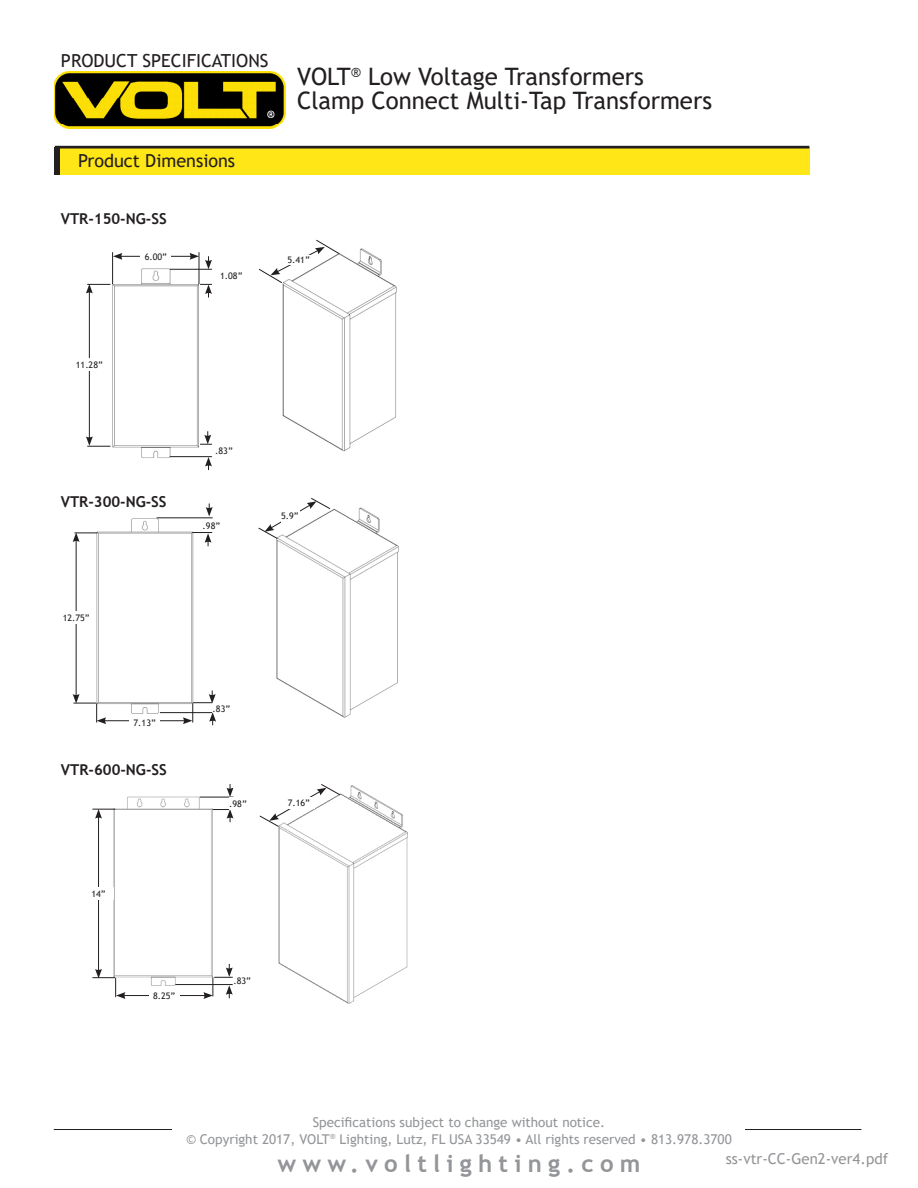
<style>
.page{position:relative;width:918px;height:1188px;background:#fff}
.page>*{position:absolute;margin:0;border:0;box-sizing:border-box;transform-origin:0 0}
.t1{font:24px/24px "Trebuchet MS";color:#231f20}
.spec_bullets{font:700 24px "Trebuchet MS";letter-spacing:.26em;color:#939598}
.t2{font:18px "Trebuchet MS";color:#231f20}
.drawing_dimensions{font:700 15px "Trebuchet MS";color:#231f20}
.spec_bullets-2{font:15px "Trebuchet MS";color:#939598}
.copyright{font:13.5px "Trebuchet MS";color:#939598}
.drawing_dimensions-2{font:9px "Trebuchet MS";color:#231f20}
</style>
<div class="page">
<img style="left:54px;top:72px;width:232px;height:56px">
<div style="left:60px;top:147px;width:749px;height:28px;background:#ffe616"></div>
<div style="left:55px;top:147px;width:5px;height:28px;background:#231f20"></div>
<div style="left:55px;top:146px;width:754px;height:2px;border:2px solid #231f20"></div>
<img style="left:97px;top:248px;width:300px;height:210px">
<img style="left:92px;top:507px;width:307px;height:215px">
<img style="left:92px;top:785px;width:316px;height:219px">
<hr style="left:89px;top:291px;width:1px;height:148px;background:#231f20">
<svg style="left:86px;top:284px;width:24px;height:10px"></svg>
<svg style="left:86px;top:436px;width:24px;height:11px"></svg>
<hr style="left:170px;top:456px;width:42px;height:1px;background:#231f20">
<hr style="left:170px;top:269px;width:42px;height:1px;background:#231f20">
<hr style="left:112px;top:252px;width:1px;height:32px;background:#231f20">
<hr style="left:199px;top:252px;width:1px;height:32px;background:#231f20">
<hr style="left:120px;top:256px;width:72px;height:1px;background:#231f20">
<svg style="left:113px;top:253px;width:9px;height:7px"></svg>
<svg style="left:190px;top:253px;width:9px;height:7px"></svg>
<div style="left:141px;top:250px;width:30px;height:12px;background:#fff"></div>
<div style="left:74px;top:359px;width:31px;height:12px;background:#fff"></div>
<div style="left:215px;top:444px;width:31px;height:12px;background:#fff"></div>
<div style="left:220px;top:269px;width:31px;height:12px;background:#fff"></div>
<svg style="left:258px;top:239px;width:82px;height:45px"></svg>
<div style="left:288px;top:255px;width:23px;height:10px;background:#fff"></div>
<hr style="left:104px;top:720px;width:81px;height:1px;background:#231f20">
<hr style="left:76px;top:540px;width:1px;height:156px;background:#231f20">
<svg style="left:73px;top:533px;width:24px;height:9px"></svg>
<svg style="left:73px;top:694px;width:33px;height:30px"></svg>
<div style="left:61px;top:612px;width:30px;height:12px;background:#fff"></div>
<div style="left:130px;top:716px;width:30px;height:13px;background:#fff"></div>
<hr style="left:160px;top:712px;width:52px;height:1px;background:#231f20">
<div style="left:213px;top:702px;width:30px;height:12px;background:#fff"></div>
<svg style="left:183px;top:690px;width:33px;height:35px"></svg>
<hr style="left:157px;top:517px;width:56px;height:1px;background:#231f20">
<svg style="left:206px;top:503px;width:7px;height:13px"></svg>
<svg style="left:192px;top:532px;width:20px;height:14px"></svg>
<div style="left:203px;top:520px;width:30px;height:12px;background:#fff"></div>
<svg style="left:258px;top:498px;width:73px;height:42px"></svg>
<div style="left:281px;top:510px;width:19px;height:12px;background:#fff"></div>
<hr style="left:98px;top:816px;width:1px;height:155px;background:#231f20">
<svg style="left:92px;top:809px;width:23px;height:10px"></svg>
<hr style="left:200px;top:797px;width:33px;height:1px;background:#231f20">
<hr style="left:175px;top:984px;width:58px;height:1px;background:#231f20">
<svg style="left:227px;top:784px;width:6px;height:13px"></svg>
<svg style="left:213px;top:809px;width:20px;height:13px"></svg>
<div style="left:229px;top:798px;width:31px;height:12px;background:#fff"></div>
<div style="left:233px;top:975px;width:31px;height:12px;background:#fff"></div>
<div style="left:83px;top:887px;width:31px;height:12px;background:#fff"></div>
<hr style="left:123px;top:995px;width:83px;height:1px;background:#231f20">
<svg style="left:92px;top:969px;width:34px;height:30px"></svg>
<svg style="left:203px;top:964px;width:30px;height:35px"></svg>
<div style="left:149px;top:990px;width:30px;height:12px;background:#fff"></div>
<svg style="left:259px;top:784px;width:82px;height:43px"></svg>
<div style="left:288px;top:797px;width:26px;height:11px;background:#fff"></div>
<svg style="left:200px;top:431px;width:12px;height:14px"></svg>
<svg style="left:205px;top:256px;width:7px;height:13px"></svg>
<svg style="left:205px;top:457px;width:7px;height:13px"></svg>
<svg style="left:200px;top:284px;width:12px;height:14px"></svg>
<hr style="left:54px;top:1129px;width:807px;height:1px;background:#231f20">
<div style="left:173px;top:1117px;width:572px;height:71px;background:#fff"></div>
<h2 class="t2" style="left:61px;top:50px;width:209px">PRODUCT SPECIFICATIONS</h2>
<h2 class="t2" style="left:78px;top:149px;width:159px">Product Dimensions</h2>
<p class="drawing_dimensions" style="left:61px;top:209px;width:107px">VTR-150-NG-SS</p>
<p class="drawing_dimensions-2" style="left:145px;top:251px;width:24px">6.00”</p>
<p class="drawing_dimensions-2" style="left:220px;top:270px;width:24px">1.08”</p>
<h1 class="t1" style="left:297px;top:64px;width:417px">VOLT<sup>®</sup> Low Voltage Transformers<br>Clamp Connect Multi-Tap Transformers</h1>
<p class="drawing_dimensions-2" style="left:288px;top:254px;width:24px">5.41”</p>
<p class="drawing_dimensions-2" style="left:76px;top:359px;width:28px">11.28”</p>
<p class="drawing_dimensions" style="left:61px;top:492px;width:107px">VTR-300-NG-SS</p>
<p class="drawing_dimensions-2" style="left:215px;top:445px;width:19px">.83”</p>
<p class="drawing_dimensions-2" style="left:203px;top:520px;width:19px">.98”</p>
<p class="drawing_dimensions-2" style="left:281px;top:510px;width:19px">5.9”</p>
<p class="drawing_dimensions-2" style="left:63px;top:612px;width:28px">12.75”</p>
<p class="drawing_dimensions-2" style="left:134px;top:717px;width:24px">7.13”</p>
<p class="drawing_dimensions" style="left:61px;top:760px;width:107px">VTR-600-NG-SS</p>
<p class="drawing_dimensions-2" style="left:91px;top:888px;width:16px">14”</p>
<p class="drawing_dimensions-2" style="left:153px;top:990px;width:24px">8.25”</p>
<p class="drawing_dimensions-2" style="left:213px;top:703px;width:19px">.83”</p>
<p class="drawing_dimensions-2" style="left:229px;top:798px;width:19px">.98”</p>
<p class="drawing_dimensions-2" style="left:288px;top:797px;width:24px">7.16”</p>
<p class="drawing_dimensions-2" style="left:233px;top:975px;width:19px">.83”</p>
<p class="copyright" style="left:313px;top:1114px;width:294px">Specifications subject to change without notice.</p>
<p class="copyright" style="left:186px;top:1130px;width:547px">© Copyright 2017, VOLT<sup>®</sup> Lighting, Lutz, FL USA 33549 • All rights reserved • 813.978.3700</p>
<p class="spec_bullets" style="left:277px;top:1149px;width:364px">www.voltlighting.com</p>
<p class="spec_bullets-2" style="left:726px;top:1149px;width:164px">ss-vtr-CC-Gen2-ver4.pdf</p>
</div>
